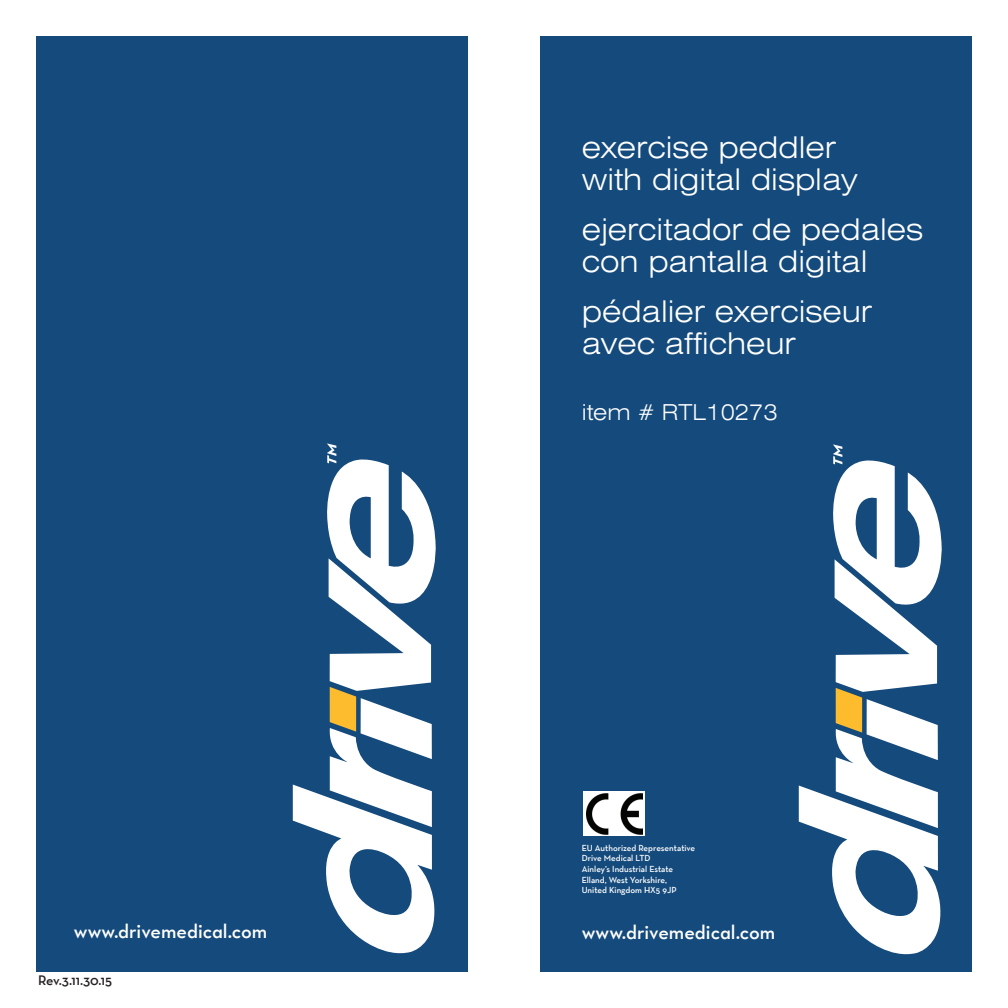
<style>
.page{position:relative;width:1008px;height:1008px;background:#fff}
.page>*{position:absolute;margin:0;border:0;box-sizing:border-box;transform-origin:0 0}
.t1{font:300 expanded 30px/32px "Swiss 721 BT";color:#fff}
.t2{font:300 expanded 22px "Swiss 721 BT";color:#fff}
.t3{font:20px "Neutraface Text TT Demi Alt";color:#fff}
.t4{font:14px "Neutraface Text TT Demi Alt";letter-spacing:-.005em;color:#231f20}
.t5{font:600 8.8px/10.6px "Neutraface Text TT";color:#fff}
</style>
<div class="page">
<div style="left:540px;top:37px;width:432px;height:935px;background:#144a7c"></div>
<svg style="left:799px;top:444px;width:143px;height:510px"></svg>
<svg style="left:583px;top:792px;width:62px;height:44px"></svg>
<img style="left:586px;top:794px;width:56px;height:40px">
<div style="left:36px;top:36px;width:432px;height:936px;background:#144a7c"></div>
<svg style="left:293px;top:443px;width:143px;height:510px"></svg>
<h3 class="t3" style="left:74px;top:919px;width:195px">www.drivemedical.com</h3>
<h3 class="t4" style="left:38px;top:971px;width:76px">Rev.3.11.30.15</h3>
<h1 class="t1" style="left:582px;top:132px;width:277px">exercise peddler with digital display</h1>
<h1 class="t1" style="left:582px;top:214px;width:343px">ejercitador de pedales con pantalla digital</h1>
<h1 class="t1" style="left:582px;top:296px;width:292px">pédalier exerciseur avec afficheur</h1>
<h2 class="t2" style="left:582px;top:399px;width:197px">item # RTL10273</h2>
<p class="t5" style="left:582px;top:842px;width:115px">EU Authorized Representative<br>Drive Medical LTD<br>Ainley’s Industrial Estate<br>Elland, West Yorkshire,<br>United Kingdom HX5 9JP</p>
<h3 class="t3" style="left:582px;top:920px;width:195px">www.drivemedical.com</h3>
</div>
